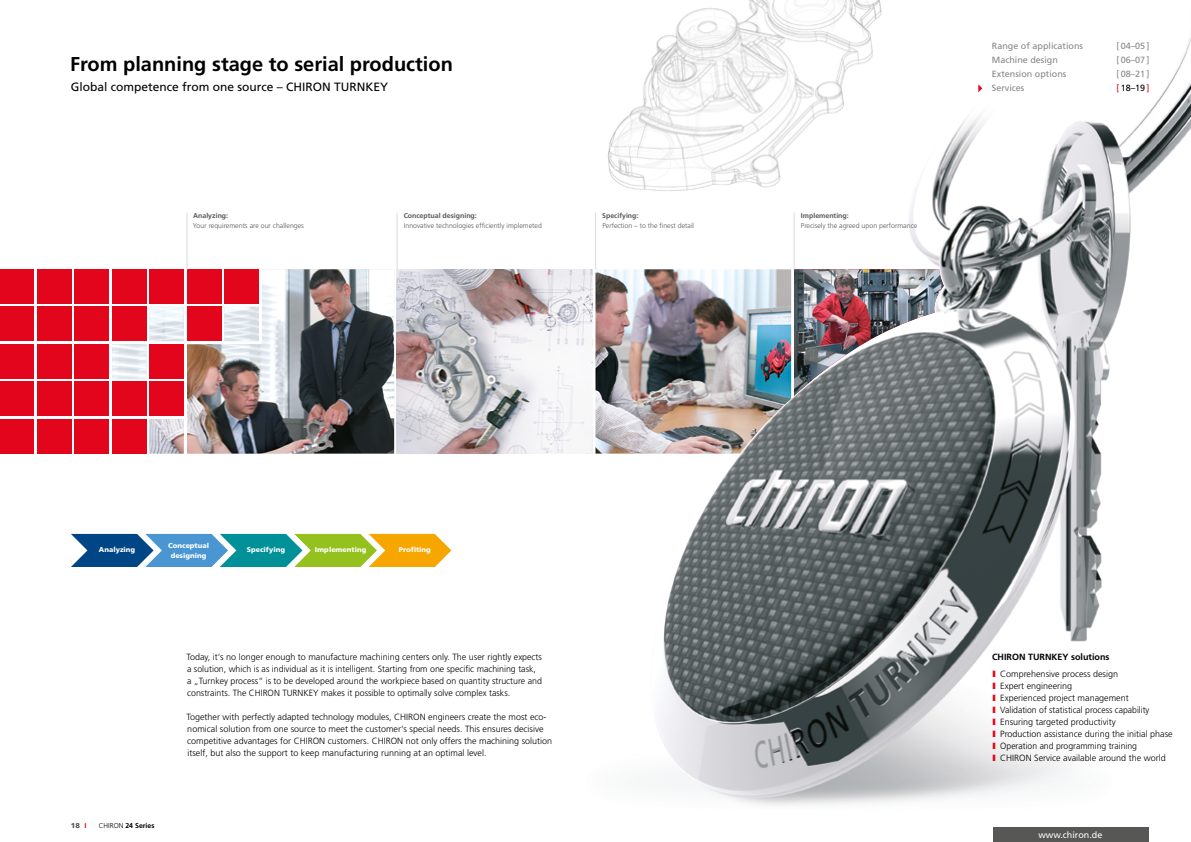
<style>
.page{position:relative;width:1191px;height:842px;background:#fff}
.page>*{position:absolute;margin:0;border:0;box-sizing:border-box;transform-origin:0 0}
.t1{font:700 20px "Frutiger";color:#000}
.t2{font:12px "Frutiger";color:#000}
.t3{font:300 9px/12px "Frutiger";color:#000}
.t4{font:9px "Frutiger";color:#878787}
.t5{font:9px "Frutiger";color:#fff}
.t6{font:9px "Frutiger";color:#000}
.t7{font:300 7px "Frutiger";color:#575756}
.t8{font:900 7px/9.5px "Frutiger";color:#fff;text-align:center}
.t9{font:700 7px "Frutiger";color:#575756}
.t10{font:700 7px "Frutiger";color:#000}
.t11{font:900 7px "Frutiger";color:#575756;scale:1.06 1}
.s1{color:#e3051b}
.s2{font-weight:700;color:#e3051b}
.s3{font-weight:300}
.s4{font-weight:700}
.s5{font-weight:900;color:#e3051b}
</style>
<div class="page">
<img style="left:0;top:37px;width:1191px;height:769px">
<img style="left:794px;top:269px;width:149px;height:127px">
<div style="left:992px;top:828px;width:156px;height:14px;background:#575756"></div>
<img style="left:595px;top:269px;width:196px;height:185px">
<svg style="left:978px;top:84px;width:4px;height:8px"></svg>
<img style="left:397px;top:269px;width:195px;height:185px">
<div style="left:74px;top:269px;width:35px;height:35px;background:#e3051b"></div>
<div style="left:74px;top:307px;width:35px;height:34px;background:#e3051b"></div>
<div style="left:74px;top:344px;width:35px;height:35px;background:#e3051b"></div>
<div style="left:74px;top:382px;width:35px;height:34px;background:#e3051b"></div>
<div style="left:74px;top:419px;width:35px;height:35px;background:#e3051b"></div>
<div style="left:0;top:269px;width:34px;height:35px;background:#e3051b"></div>
<div style="left:0;top:307px;width:34px;height:34px;background:#e3051b"></div>
<div style="left:0;top:344px;width:34px;height:35px;background:#e3051b"></div>
<div style="left:0;top:382px;width:34px;height:34px;background:#e3051b"></div>
<div style="left:0;top:419px;width:34px;height:35px;background:#e3051b"></div>
<div style="left:37px;top:269px;width:34px;height:35px;background:#e3051b"></div>
<div style="left:37px;top:307px;width:34px;height:34px;background:#e3051b"></div>
<div style="left:37px;top:344px;width:34px;height:35px;background:#e3051b"></div>
<div style="left:37px;top:382px;width:34px;height:34px;background:#e3051b"></div>
<div style="left:37px;top:419px;width:34px;height:35px;background:#e3051b"></div>
<img style="left:112px;top:269px;width:282px;height:185px">
<div style="left:187px;top:269px;width:34px;height:35px;background:#e3051b"></div>
<svg style="left:71px;top:534px;width:380px;height:33px;background:#729e7c"></svg>
<img style="left:603px;top:0;width:283px;height:198px">
<hr style="left:595px;top:213px;width:1px;height:56px;background:#dadada">
<hr style="left:794px;top:213px;width:1px;height:56px;background:#dadada">
<hr style="left:397px;top:213px;width:1px;height:56px;background:#dadada">
<hr style="left:187px;top:213px;width:1px;height:56px;background:#dadada">
<h1 class="t1" style="left:70px;top:52px;width:384px">From planning stage to serial production</h1>
<h2 class="t2" style="left:71px;top:79px;width:319px">Global competence from one source – CHIRON TURNKEY</h2>
<p class="t9" style="left:193px;top:212px;width:37px">Analyzing:</p>
<p class="t7" style="left:193px;top:222px;width:112px">Your requirements are our challenges</p>
<p class="t9" style="left:404px;top:212px;width:75px">Conceptual designing:</p>
<p class="t7" style="left:404px;top:222px;width:140px">Innovative technologies efficiently implemeted</p>
<p class="t9" style="left:602px;top:212px;width:38px">Specifying:</p>
<p class="t7" style="left:602px;top:222px;width:93px">Perfection – to the finest detail</p>
<p class="t9" style="left:801px;top:212px;width:49px">Implementing:</p>
<p class="t7" style="left:801px;top:222px;width:118px">Precisely the agreed upon performance</p>
<p class="t4" style="left:992px;top:40px;width:93px">Range of applications</p>
<p class="t4" style="left:1116px;top:40px;width:34px">[04–05]</p>
<p class="t4" style="left:992px;top:54px;width:68px">Machine design</p>
<p class="t4" style="left:1116px;top:54px;width:34px">[06–07]</p>
<p class="t4" style="left:992px;top:68px;width:76px">Extension options</p>
<p class="t4" style="left:1116px;top:68px;width:34px">[08–21]</p>
<p class="t4" style="left:992px;top:82px;width:34px">Services</p>
<p class="t6" style="left:1116px;top:82px;width:34px"><span class="s1">[</span>18–19<span class="s1">]</span></p>
<p class="t8" style="left:99px;top:545px;width:38px">Analyzing</p>
<p class="t8" style="left:168px;top:541px;width:42px">Conceptual designing</p>
<p class="t8" style="left:247px;top:545px;width:40px">Specifying</p>
<p class="t8" style="left:315px;top:545px;width:53px">Implementing</p>
<p class="t8" style="left:399px;top:545px;width:34px">Profiting</p>
<p class="t11" style="left:71px;top:821px;width:16px">18 <span class="s2">I</span></p>
<p class="t10" style="left:99px;top:821px;width:57px"><span class="s3">CHIRON</span> 24 Series</p>
<p class="t3" style="left:187px;top:651px;width:357px">Today, it‘s no longer enough to manufacture machining centers only. The user rightly expects a solution, which is as individual as it is intelligent. Starting from one specific machining task, a „Turnkey process“ is to be developed around the workpiece based on quantity structure and constraints. The CHIRON TURNKEY makes it possible to optimally solve complex tasks.</p>
<p class="t3" style="left:187px;top:711px;width:367px">Together with perfectly adapted technology modules, CHIRON engineers create the most eco&shy;nomical solution from one source to meet the customer‘s special needs. This ensures decisive competitive advantages for CHIRON customers. CHIRON not only offers the machining solution itself, but also the support to keep manufacturing running at an optimal level.</p>
<p class="t3" style="left:992px;top:648px;width:127px;line-height:17px"><span class="s4">CHIRON TURNKEY solutions<br></span><span class="s5">I</span> Comprehensive process design</p>
<p class="t3" style="left:992px;top:680px;width:182px"><span class="s5">I</span> Expert engineering<br><span class="s5">I</span> Experienced project management<br><span class="s5">I</span> Validation of statistical process capability<br><span class="s5">I</span> Ensuring targeted productivity<br><span class="s5">I</span> Production assistance during the initial phase <span class="s5">I</span> Operation and programming training<br><span class="s5">I</span> CHIRON Service available around the world</p>
<p class="t5" style="left:1038px;top:829px;width:65px">www.chiron.de</p>
</div>
